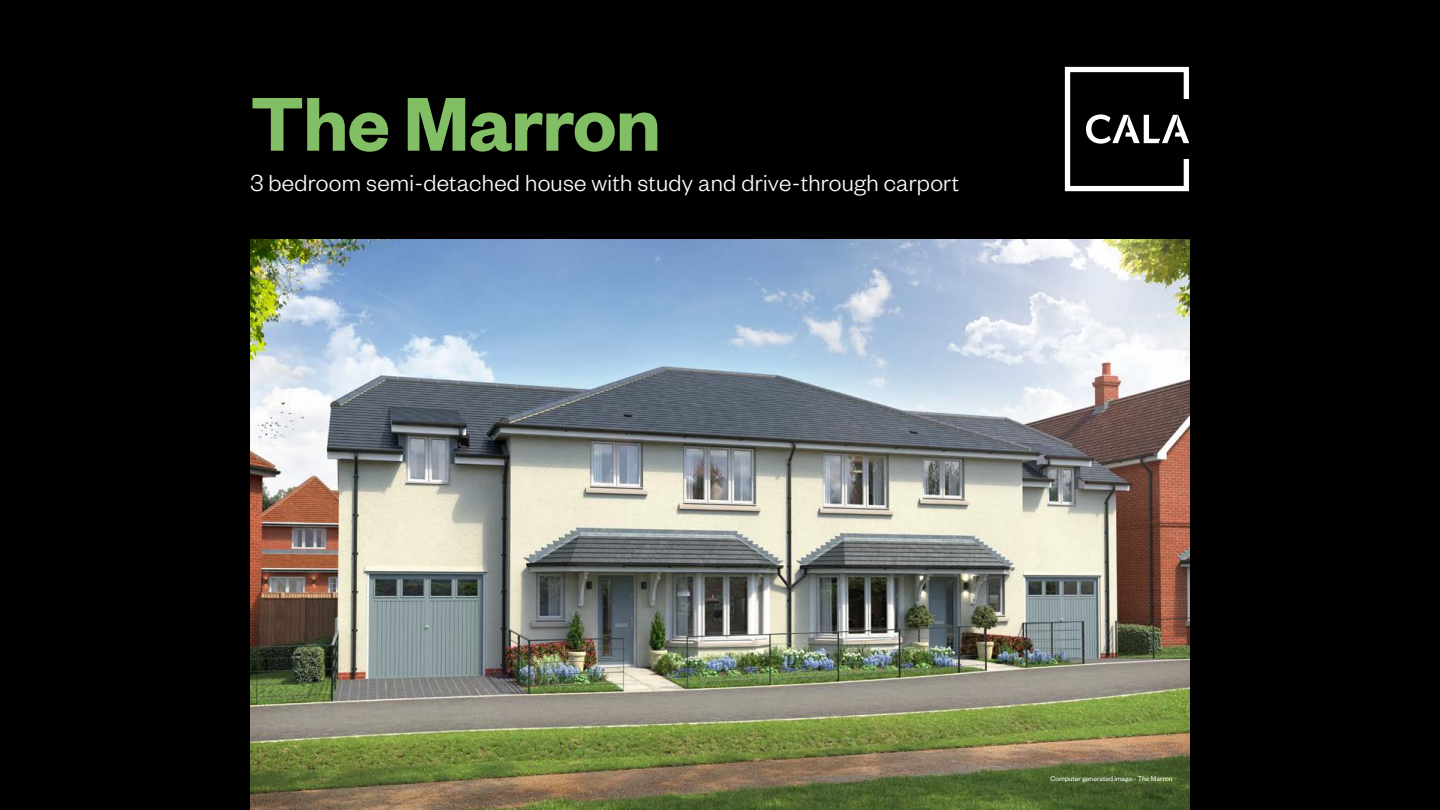
<style>
.page{position:relative;width:1440px;height:810px;background:#000}
.page>*{position:absolute;margin:0;border:0;box-sizing:border-box;transform-origin:0 0}
.t1{font:600 83.78px "Founders Grotesk";letter-spacing:-.01em;color:#82be64}
.t2{font:300 25.5px "Founders Grotesk";letter-spacing:.01em;color:#fff}
.t3{font:7.5px "Founders Grotesk";color:#fff}
</style>
<div class="page">
<img style="left:250px;top:240px;width:940px;height:570px">
<svg style="left:1065px;top:67px;width:124px;height:124px"></svg>
<h1 class="t1" style="left:251px;top:71px;width:412px">The Marron</h1>
<p class="t2" style="left:251px;top:168px;width:710px">3 bedroom semi-detached house with study and drive-through carport</p>
<p class="t3" style="left:1050px;top:774px;width:124px">Computer generated image - The Marron</p>
</div>
